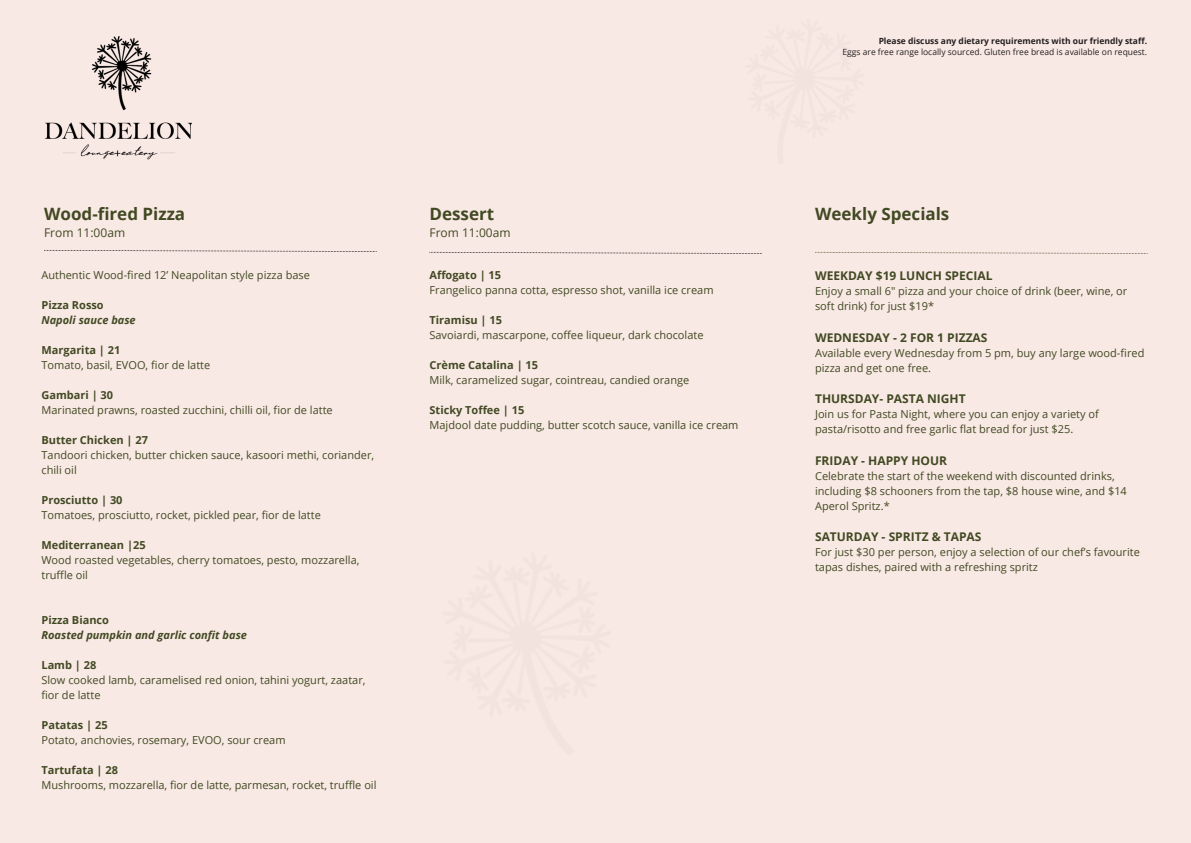
<style>
.page{position:relative;width:1191px;height:843px;background:#fff}
.page>*{position:absolute;margin:0;border:0;box-sizing:border-box;transform-origin:0 0}
.t1{font:700 17px "Open Sans";color:#414923}
.t2{font:700 12px "Open Sans";color:#414923}
.t3{font:12px "Open Sans";color:#414923}
.t4{font:11px/15px "Open Sans";color:#414923}
.t5{font:700 11px "Open Sans";color:#414923}
.t6{font:italic 700 11px "Open Sans";color:#414923}
.t7{font:8.5px "Open Sans";color:#231f20}
.t8{font:700 8.5px "Open Sans";color:#231f20}
</style>
<div class="page">
<div style="left:0;top:0;width:1190px;height:842px;background:#f9e9e4"></div>
<img style="left:44px;top:36px;width:147px;height:124px">
<svg style="left:44px;top:250px;width:332px;height:2px"></svg>
<svg style="left:429px;top:252px;width:332px;height:2px"></svg>
<svg style="left:815px;top:252px;width:332px;height:2px"></svg>
<p class="t8" style="left:878px;top:35px;width:270px">Please discuss any dietary requirements with our friendly staff.</p>
<p class="t7" style="left:842px;top:46px;width:306px">Eggs are free range locally sourced. Gluten free bread is available on request.</p>
<p class="t1" style="left:44px;top:201px;width:143px">Wood-fired Pizza</p>
<p class="t3" style="left:44px;top:224px;width:83px">From 11:00am</p>
<p class="t4" style="left:41px;top:267px;width:270px">Authentic Wood-fired 12’ Neapolitan style pizza base</p>
<p class="t5" style="left:41px;top:297px;width:64px">Pizza Rosso</p>
<p class="t6" style="left:41px;top:312px;width:96px">Napoli sauce base</p>
<p class="t5" style="left:41px;top:342px;width:80px">Margarita | 21</p>
<p class="t4" style="left:41px;top:357px;width:170px">Tomato, basil, EVOO, fior de latte</p>
<p class="t5" style="left:41px;top:387px;width:73px">Gambari | 30</p>
<p class="t4" style="left:41px;top:402px;width:293px">Marinated prawns, roasted zucchini, chilli oil, fior de latte</p>
<p class="t5" style="left:41px;top:432px;width:108px">Butter Chicken | 27</p>
<p class="t4" style="left:41px;top:447px;width:334px">Tandoori chicken, butter chicken sauce, kasoori methi, coriander, chili oil</p>
<p class="t5" style="left:41px;top:492px;width:83px">Prosciutto | 30</p>
<p class="t4" style="left:41px;top:507px;width:281px">Tomatoes, prosciutto, rocket, pickled pear, fior de latte</p>
<p class="t5" style="left:41px;top:537px;width:106px">Mediterranean |25</p>
<p class="t4" style="left:41px;top:552px;width:319px">Wood roasted vegetables, cherry tomatoes, pesto, mozzarella, truffle oil</p>
<p class="t5" style="left:41px;top:612px;width:69px">Pizza Bianco</p>
<p class="t6" style="left:41px;top:627px;width:207px">Roasted pumpkin and garlic confit base</p>
<p class="t5" style="left:41px;top:657px;width:56px">Lamb | 28</p>
<p class="t4" style="left:41px;top:672px;width:325px">Slow cooked lamb, caramelised red onion, tahini yogurt, zaatar, fior de latte</p>
<p class="t5" style="left:41px;top:717px;width:68px">Patatas | 25</p>
<p class="t4" style="left:41px;top:732px;width:246px">Potato, anchovies, rosemary, EVOO, sour cream</p>
<p class="t5" style="left:41px;top:762px;width:78px">Tartufata | 28</p>
<p class="t4" style="left:41px;top:777px;width:336px">Mushrooms, mozzarella, fior de latte, parmesan, rocket, truffle oil</p>
<p class="t1" style="left:429px;top:201px;width:66px">Dessert</p>
<p class="t1" style="left:815px;top:201px;width:136px">Weekly Specials</p>
<p class="t3" style="left:429px;top:224px;width:83px">From 11:00am</p>
<p class="t5" style="left:429px;top:267px;width:73px">Affogato | 15</p>
<p class="t4" style="left:429px;top:282px;width:285px">Frangelico panna cotta, espresso shot, vanilla ice cream</p>
<p class="t5" style="left:429px;top:312px;width:74px">Tiramisu | 15</p>
<p class="t4" style="left:429px;top:327px;width:275px">Savoiardi, mascarpone, coffee liqueur, dark chocolate</p>
<p class="t5" style="left:429px;top:357px;width:110px">Crème Catalina | 15</p>
<p class="t4" style="left:429px;top:372px;width:261px">Milk, caramelized sugar, cointreau, candied orange</p>
<p class="t5" style="left:429px;top:402px;width:96px">Sticky Toffee | 15</p>
<p class="t4" style="left:429px;top:417px;width:310px">Majdool date pudding, butter scotch sauce, vanilla ice cream</p>
<p class="t2" style="left:815px;top:267px;width:179px">WEEKDAY $19 LUNCH SPECIAL</p>
<p class="t4" style="left:815px;top:283px;width:314px">Enjoy a small 6″ pizza and your choice of drink (beer, wine, or soft drink) for just $19*</p>
<p class="t2" style="left:815px;top:329px;width:174px">WEDNESDAY - 2 FOR 1 PIZZAS</p>
<p class="t4" style="left:815px;top:345px;width:331px">Available every Wednesday from 5 pm, buy any large wood-fired pizza and get one free.</p>
<p class="t2" style="left:815px;top:390px;width:152px">THURSDAY- PASTA NIGHT</p>
<p class="t4" style="left:815px;top:406px;width:285px">Join us for Pasta Night, where you can enjoy a variety of pasta/risotto and free garlic flat bread for just $25.</p>
<p class="t2" style="left:815px;top:452px;width:133px">FRIDAY - HAPPY HOUR</p>
<p class="t4" style="left:815px;top:468px;width:313px">Celebrate the start of the weekend with discounted drinks, including $8 schooners from the tap, $8 house wine, and $14<br>Aperol Spritz.*</p>
<p class="t2" style="left:815px;top:528px;width:168px">SATURDAY - SPRITZ &amp; TAPAS</p>
<p class="t4" style="left:815px;top:544px;width:326px">For just $30 per person, enjoy a selection of our chef’s favourite tapas dishes, paired with a refreshing spritz</p>
</div>
